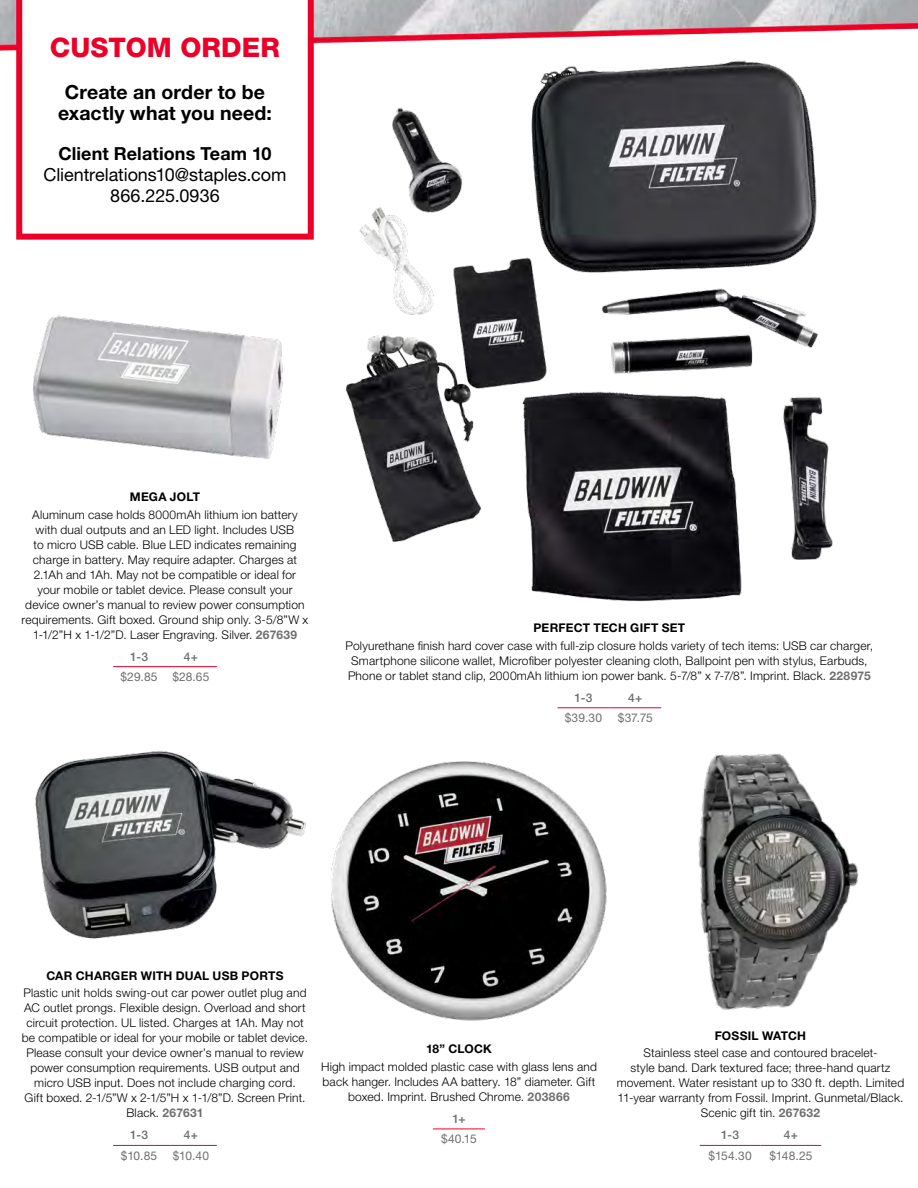
<style>
.page{position:relative;width:918px;height:1188px;background:#fff}
.page>*{position:absolute;margin:0;border:0;box-sizing:border-box;transform-origin:0 0}
.t1{font:800 27px "Helvetica Neue LT Std";letter-spacing:.005em;color:#eb0029}
.t2{font:700 19.5px/21px "Helvetica Neue LT Std";letter-spacing:.005em;color:#000;text-align:center}
.t3{font:18px/21px "Helvetica Neue LT Std";letter-spacing:-.005em;color:#000;text-align:center}
.t4{font:700 18px "Helvetica Neue LT Std";letter-spacing:.005em;color:#000}
.t5{font:300 12px/15px "Helvetica Neue LT Std";letter-spacing:.015em;color:#000;text-align:center}
.t6{font:700 12px "Helvetica Neue LT Std";letter-spacing:.015em;color:#000}
.t7{font:12px "Helvetica Neue LT Std";letter-spacing:.01em;color:#6e6f71}
.t8{font:500 12px "Helvetica Neue LT Std";color:#6e6f71}
.s1{font-weight:700;color:#6e6f71}
</style>
<div class="page">
<img style="left:0;top:0;width:918px;height:1146px">
<hr style="left:558px;top:707px;width:51px;height:1px;background:#eb0029">
<hr style="left:609px;top:707px;width:52px;height:1px;background:#eb0029">
<img style="left:324px;top:747px;width:285px;height:285px">
<hr style="left:433px;top:1129px;width:52px;height:1px;background:#eb0029">
<img style="left:668px;top:743px;width:214px;height:283px">
<img style="left:908px;top:952px;width:10px;height:32px">
<hr style="left:700px;top:1145px;width:60px;height:1px;background:#eb0029">
<hr style="left:760px;top:1145px;width:61px;height:1px;background:#eb0029">
<img style="left:32px;top:706px;width:278px;height:278px">
<hr style="left:113px;top:1145px;width:52px;height:1px;background:#eb0029">
<hr style="left:165px;top:1145px;width:52px;height:1px;background:#eb0029">
<hr style="left:113px;top:666px;width:52px;height:1px;background:#eb0029">
<hr style="left:165px;top:666px;width:52px;height:1px;background:#eb0029">
<img style="left:29px;top:249px;width:260px;height:260px">
<svg style="left:13px;top:0;width:304px;height:243px"></svg>
<h1 class="t1" style="left:50px;top:31px;width:232px">CUSTOM ORDER</h1>
<h2 class="t2" style="left:58px;top:81px;width:215px">Create an order to be exactly what you need:</h2>
<h3 class="t4" style="left:58px;top:143px;width:215px">Client Relations Team 10</h3>
<h3 class="t3" style="left:44px;top:164px;width:244px">Clientrelations10@staples.com<br>866.225.0936</h3>
<p class="t6" style="left:130px;top:489px;width:72px">MEGA JOLT</p>
<p class="t5" style="left:22px;top:507px;width:288px">Aluminum case holds 8000mAh lithium ion battery with dual outputs and an LED light. Includes USB<br>to micro USB cable. Blue LED indicates remaining charge in battery. May require adapter. Charges at 2.1Ah and 1Ah. May not be compatible or ideal for your mobile or tablet device. Please consult your device owner’s manual to review power consumption requirements. Gift boxed. Ground ship only. 3-5/8”W x 1-1/2”H x 1-1/2”D. Laser Engraving. Silver. <span class="s1">267639</span></p>
<p class="t8" style="left:130px;top:649px;width:19px">1-3</p>
<p class="t8" style="left:184px;top:649px;width:16px">4+</p>
<p class="t7" style="left:120px;top:670px;width:90px">$29.85 $28.65</p>
<p class="t6" style="left:534px;top:621px;width:153px">PERFECT TECH GIFT SET</p>
<p class="t5" style="left:346px;top:638px;width:529px;text-align:left">Polyurethane finish hard cover case with full-zip closure holds variety of tech items: USB car charger,<br>Smartphone silicone wallet, Microfiber polyester cleaning cloth, Ballpoint pen with stylus, Earbuds,<br>Phone or tablet stand clip, 2000mAh lithium ion power bank. 5-7/8” x 7-7/8”. Imprint. Black. <span class="s1">228975</span></p>
<p class="t8" style="left:574px;top:690px;width:19px">1-3</p>
<p class="t8" style="left:628px;top:690px;width:16px">4+</p>
<p class="t7" style="left:565px;top:711px;width:39px">$39.30</p>
<p class="t7" style="left:618px;top:711px;width:37px">$37.75</p>
<p class="t6" style="left:46px;top:968px;width:239px">CAR CHARGER WITH DUAL USB PORTS</p>
<p class="t5" style="left:22px;top:985px;width:288px">Plastic unit holds swing-out car power outlet plug and AC outlet prongs. Flexible design. Overload and short circuit protection. UL listed. Charges at 1Ah. May not be compatible or ideal for your mobile or tablet device.<br>Please consult your device owner’s manual to review power consumption requirements. USB output and micro USB input. Does not include charging cord.<br>Gift boxed. 2-1/5”W x 2-1/5”H x 1-1/8”D. Screen Print.<br>Black. <span class="s1">267631</span></p>
<p class="t8" style="left:130px;top:1128px;width:19px">1-3</p>
<p class="t8" style="left:184px;top:1128px;width:16px">4+</p>
<p class="t7" style="left:121px;top:1149px;width:38px">$10.85</p>
<p class="t7" style="left:173px;top:1149px;width:38px">$10.40</p>
<p class="t6" style="left:426px;top:1042px;width:67px">18” CLOCK</p>
<p class="t5" style="left:321px;top:1059px;width:277px">High impact molded plastic case with glass lens and back hanger. Includes AA battery. 18” diameter. Gift boxed. Imprint. Brushed Chrome. <span class="s1">203866</span></p>
<p class="t8" style="left:452px;top:1111px;width:15px">1+</p>
<p class="t7" style="left:441px;top:1132px;width:37px">$40.15</p>
<p class="t6" style="left:715px;top:1028px;width:93px">FOSSIL WATCH</p>
<p class="t5" style="left:617px;top:1045px;width:289px">Stainless steel case and contoured bracelet-<br>style band. Dark textured face; three-hand quartz movement. Water resistant up to 330 ft. depth. Limited 11-year warranty from Fossil. Imprint. Gunmetal/Black.<br>Scenic gift tin. <span class="s1">267632</span></p>
<p class="t8" style="left:721px;top:1128px;width:19px">1-3</p>
<p class="t8" style="left:784px;top:1128px;width:16px">4+</p>
<p class="t7" style="left:709px;top:1149px;width:45px">$154.30</p>
<p class="t7" style="left:769px;top:1149px;width:45px">$148.25</p>
</div>
